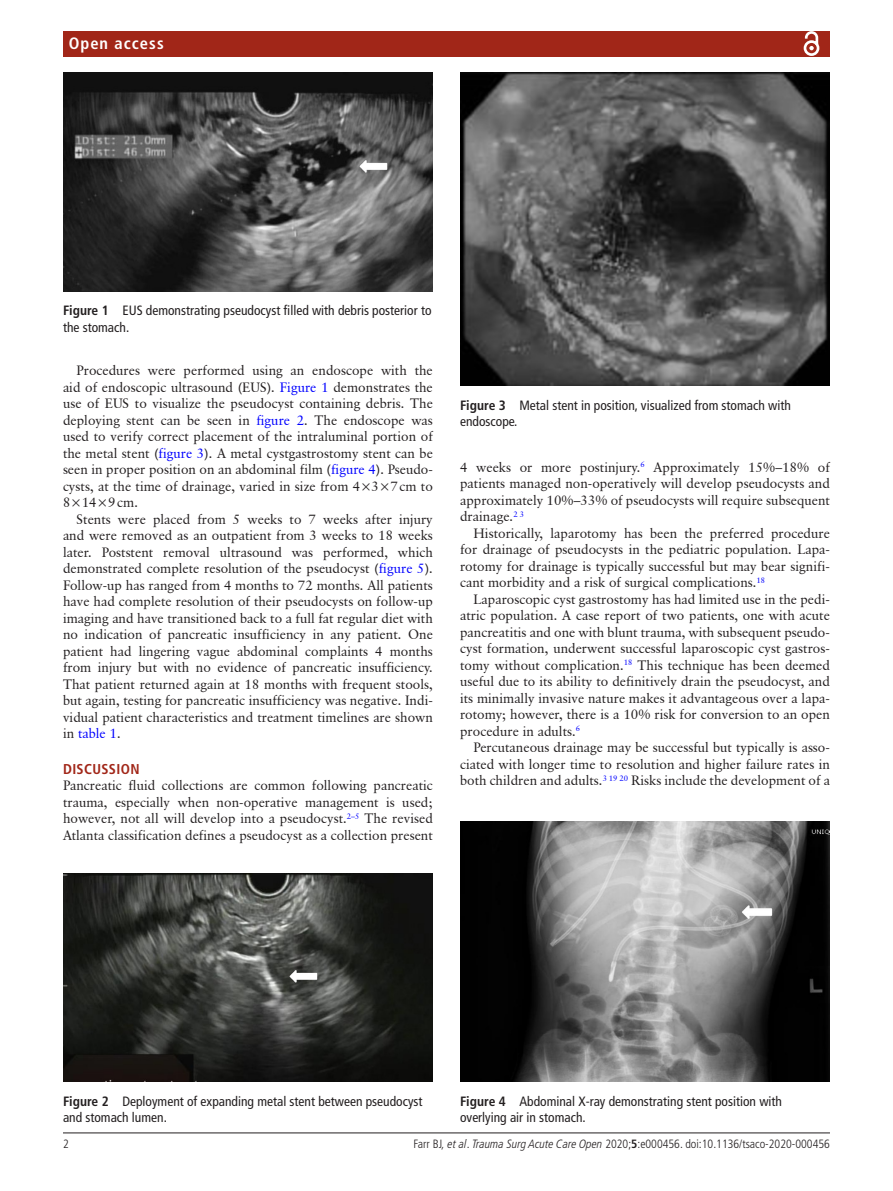
<style>
.page{position:relative;width:893px;height:1191px;background:#fff}
.page>*{position:absolute;margin:0;border:0;box-sizing:border-box;transform-origin:0 0}
.t1{font:700 condensed 16.5px "Frutiger LT Std";letter-spacing:.065em;color:#fff}
.t2{font:700 condensed 14.25px "Frutiger LT Pro";letter-spacing:.025em;color:#a12618}
.t3{font:13.5px/16.5px "Classical Garamond BT";color:#231f20;text-align:justify}
.t4{font:condensed 13.5px/16.5px "Frutiger LT Pro";color:#231f20}
.t5{font:300 condensed 12px "Frutiger LT Pro";color:#231f20}
.s1{font-weight:700}
.s2{color:#00f}
.s3{font-style:italic}
</style>
<div class="page">
<hr style="left:63px;top:1132px;width:767px;height:1px;background:#231f20">
<div style="left:63px;top:31px;width:767px;height:25px;background:#a12618"></div>
<svg style="left:802px;top:31px;width:19px;height:26px"></svg>
<img style="left:63px;top:72px;width:370px;height:219px">
<img style="left:63px;top:873px;width:370px;height:208px">
<img style="left:460px;top:72px;width:370px;height:313px">
<img style="left:460px;top:821px;width:370px;height:260px">
<p class="t1" style="left:69px;top:34px;width:97px">Open access</p>
<p class="t4" style="left:63px;top:302px;width:370px"><span class="s1">Figure 1</span> EUS demonstrating pseudocyst filled with debris posterior to the stomach.</p>
<p class="t3" style="left:63px;top:362px;width:371px;text-indent:14px">Procedures were performed using an endoscope with the aid of endoscopic ultrasound (EUS). <span class="s2">Figure 1</span> demonstrates the use of EUS to visualize the pseudocyst containing debris. The deploying stent can be seen in <span class="s2">figure 2</span>. The endoscope was used to verify correct placement of the intraluminal portion of the metal stent (<span class="s2">figure 3</span>). A metal cystgastrostomy stent can be seen in proper position on an abdominal film (<span class="s2">figure 4</span>). Pseudo&shy;cysts, at the time of drainage, varied in size from 4×3×7cm to 8×14×9cm.</p>
<p class="t3" style="left:63px;top:511px;width:371px;text-indent:13px">Stents were placed from 5 weeks to 7 weeks after injury and were removed as an outpatient from 3 weeks to 18 weeks later. Poststent removal ultrasound was performed, which demonstrated complete resolution of the pseudocyst (<span class="s2">figure 5</span>).<br>Follow-up has ranged from 4 months to 72 months. All patients have had complete resolution of their pseudocysts on follow-up imaging and have transitioned back to a full fat regular diet with no indication of pancreatic insufficiency in any patient. One patient had lingering vague abdominal complaints 4 months from injury but with no evidence of pancreatic insufficiency.<br>That patient returned again at 18 months with frequent stools, but again, testing for pancreatic insufficiency was negative. Indi&shy;vidual patient characteristics and treatment timelines are shown in <span class="s2">table 1</span>.</p>
<p class="t2" style="left:63px;top:760px;width:76px">Discussion</p>
<p class="t3" style="left:63px;top:777px;width:371px">Pancreatic fluid collections are common following pancreatic trauma, especially when non-operative management is used; however, not all will develop into a pseudocyst.<sup>2–5</sup> The revised Atlanta classification defines a pseudocyst as a collection present</p>
<p class="t4" style="left:460px;top:397px;width:332px"><span class="s1">Figure 3</span> Metal stent in position, visualized from stomach with endoscope.</p>
<p class="t3" style="left:460px;top:459px;width:371px">4 weeks or more postinjury.<sup>6</sup> Approximately 15%–18% of patients managed non-operatively will develop pseudocysts and approximately 10%–33% of pseudocysts will require subsequent drainage.<sup>2</sup> <sup>3</sup></p>
<p class="t3" style="left:460px;top:525px;width:371px;text-indent:14px">Historically, laparotomy has been the preferred procedure for drainage of pseudocysts in the pediatric population. Lapa&shy;rotomy for drainage is typically successful but may bear signifi&shy;cant morbidity and a risk of surgical complications.<sup>18</sup></p>
<p class="t3" style="left:460px;top:591px;width:371px;text-indent:14px">Laparoscopic cyst gastrostomy has had limited use in the pedi&shy;atric population. A case report of two patients, one with acute pancreatitis and one with blunt trauma, with subsequent pseudo&shy;cyst formation, underwent successful laparoscopic cyst gastros&shy;tomy without complication.<sup>18</sup> This technique has been deemed useful due to its ability to definitively drain the pseudocyst, and its minimally invasive nature makes it advantageous over a lapa&shy;rotomy; however, there is a 10% risk for conversion to an open procedure in adults.<sup>6</sup></p>
<p class="t3" style="left:460px;top:739px;width:371px;text-indent:14px">Percutaneous drainage may be successful but typically is asso&shy;ciated with longer time to resolution and higher failure rates in both children and adults.<sup>3</sup> <sup>19</sup> <sup>20</sup> Risks include the development of a</p>
<p class="t4" style="left:63px;top:1092px;width:361px"><span class="s1">Figure 2</span> Deployment of expanding metal stent between pseudocyst and stomach lumen.</p>
<p class="t4" style="left:460px;top:1092px;width:324px"><span class="s1">Figure 4</span> Abdominal X-ray demonstrating stent position with overlying air in stomach.</p>
<p class="t5" style="left:63px;top:1136px;width:7px">2</p>
<p class="t5" style="left:413px;top:1136px;width:418px">Farr BJ<span class="s3">, et al</span>. <span class="s3">Trauma Surg Acute Care Open</span> 2020;<span class="s1">5</span>:e000456. doi:10.1136/tsaco-2020-000456</p>
</div>
